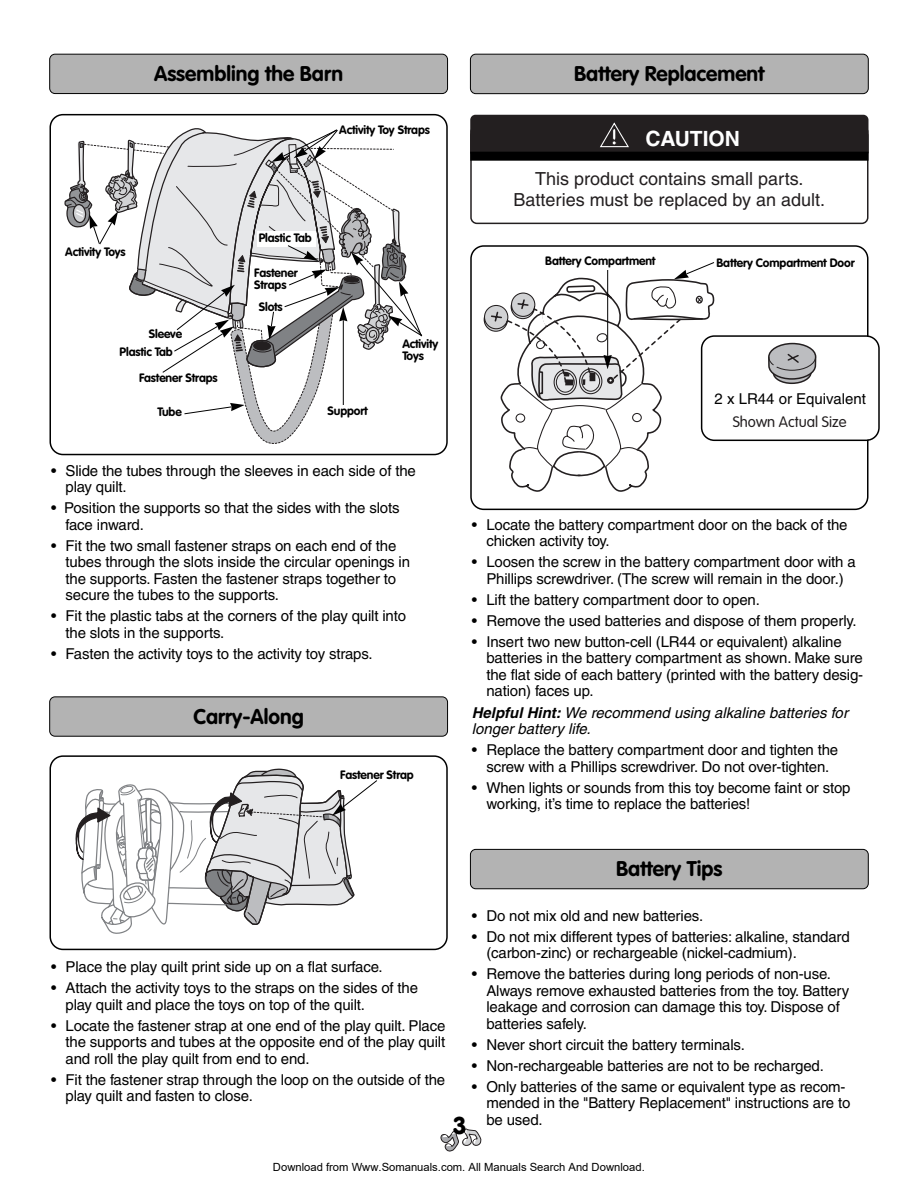
<style>
.page{position:relative;width:918px;height:1188px;background:#fff}
.page>*{position:absolute;margin:0;border:0;box-sizing:border-box;transform-origin:0 0}
.t1{font:900 24px "VAG Rounded";color:#000}
.t2{font:700 21px "VAG Rounded";color:#000}
.t3{font:700 21px "Helvetica";color:#fff}
.t4{font:18px/21px "Helvetica";color:#231f20;text-align:center}
.t5{font:15px/16.5px "Helvetica";letter-spacing:-.01em;color:#000}
.t6{font:italic 15px/16.5px "Helvetica";color:#000}
.t7{font:300 15px "VAG Rounded";color:#231f20}
.t8{font:700 12px/12px "VAG Rounded";letter-spacing:-.01em;color:#000}
.t9{font:11.25px "Arial";color:#000}
.s1{font-weight:700}
</style>
<div class="page">
<div style="left:50px;top:114px;width:398px;height:341px;border:2px solid #000;border-radius:13px"></div>
<div style="left:470px;top:245px;width:398px;height:265px;border:2px solid #000;border-radius:13px"></div>
<div style="left:50px;top:755px;width:398px;height:195px;border:2px solid #000;border-radius:13px"></div>
<svg style="left:71px;top:757px;width:307px;height:177px"></svg>
<svg style="left:483px;top:262px;width:232px;height:230px"></svg>
<svg style="left:64px;top:128px;width:359px;height:316px"></svg>
<div style="left:50px;top:54px;width:397px;height:39px;background:#b3b3b3;border-radius:5px"></div>
<div style="left:49px;top:54px;width:399px;height:40px;border:1px solid #000;border-radius:5px"></div>
<div style="left:471px;top:54px;width:397px;height:39px;background:#b3b3b3;border-radius:5px"></div>
<div style="left:470px;top:54px;width:398px;height:40px;border:1px solid #000;border-radius:5px"></div>
<div style="left:471px;top:850px;width:397px;height:39px;background:#b3b3b3;border-radius:5px"></div>
<div style="left:470px;top:849px;width:398px;height:40px;border:1px solid #000;border-radius:5px"></div>
<div style="left:50px;top:697px;width:397px;height:39px;background:#b3b3b3;border-radius:5px"></div>
<div style="left:49px;top:697px;width:399px;height:39px;border:1px solid #000;border-radius:5px"></div>
<div style="left:702px;top:337px;width:176px;height:103px;background:#fff;border-radius:12px"></div>
<svg style="left:768px;top:342px;width:49px;height:43px"></svg>
<div style="left:701px;top:335px;width:179px;height:106px;border:2px solid #000;border-radius:13px"></div>
<div style="left:470px;top:115px;width:398px;height:42px;background:#231f20;border-radius:5px"></div>
<div style="left:470px;top:129px;width:398px;height:95px;border:2px solid #231f20;border-radius:6px"></div>
<div style="left:470px;top:126px;width:398px;height:31px;background:#231f20;border-radius:5px"></div>
<div style="left:470px;top:152px;width:398px;height:9px;background:#000"></div>
<svg style="left:600px;top:122px;width:29px;height:26px"></svg>
<svg style="left:440px;top:1128px;width:41px;height:24px"></svg>
<h2 class="t2" style="left:154px;top:65px;width:190px">Assembling the Barn</h2>
<h2 class="t2" style="left:574px;top:65px;width:192px">Battery Replacement</h2>
<p class="t8" style="left:65px;top:247px;width:62px">Activity Toys</p>
<p class="t8" style="left:149px;top:329px;width:35px">Sleeve</p>
<p class="t8" style="left:120px;top:347px;width:55px">Plastic Tab</p>
<p class="t8" style="left:339px;top:125px;width:92px">Activity Toy Straps</p>
<p class="t8" style="left:259px;top:233px;width:55px">Plastic Tab</p>
<p class="t8" style="left:254px;top:268px;width:45px">Fastener<br>Straps</p>
<p class="t8" style="left:259px;top:301px;width:25px">Slots</p>
<p class="t8" style="left:402px;top:338px;width:37px;line-height:12.8px">Activity<br>Toys</p>
<p class="t8" style="left:139px;top:372px;width:80px">Fastener Straps</p>
<p class="t8" style="left:158px;top:407px;width:26px">Tube</p>
<p class="t8" style="left:328px;top:405px;width:42px">Support</p>
<p class="t5" style="left:66px;top:464px;width:352px;text-indent:-15px">• Slide the tubes through the sleeves in each side of the play quilt.</p>
<p class="t5" style="left:66px;top:501px;width:336px;text-indent:-15px">• Position the supports so that the sides with the slots face inward.</p>
<p class="t5" style="left:66px;top:539px;width:346px;text-indent:-15px">• Fit the two small fastener straps on each end of the tubes through the slots inside the circular openings in the supports. Fasten the fastener straps together to secure the tubes to the supports.</p>
<p class="t5" style="left:66px;top:609px;width:342px;text-indent:-15px">• Fit the plastic tabs at the corners of the play quilt into the slots in the supports.</p>
<p class="t5" style="left:51px;top:647px;width:323px">• Fasten the activity toys to the activity toy straps.</p>
<h2 class="t2" style="left:193px;top:708px;width:112px">Carry-Along</h2>
<p class="t8" style="left:340px;top:770px;width:75px">Fastener Strap</p>
<h2 class="t3" style="left:645px;top:131px;width:96px">CAUTION</h2>
<p class="t4" style="left:513px;top:170px;width:313px">This product contains small parts.<br>Batteries must be replaced by an adult.</p>
<p class="t8" style="left:545px;top:256px;width:112px">Battery Compartment</p>
<p class="t8" style="left:717px;top:258px;width:140px">Battery Compartment Door</p>
<p class="t5" style="left:715px;top:392px;width:153px">2 x LR44 or Equivalent</p>
<p class="t7" style="left:733px;top:416px;width:115px">Shown Actual Size</p>
<p class="t5" style="left:486px;top:518px;width:363px;text-indent:-15px">• Locate the battery compartment door on the back of the chicken activity toy.</p>
<p class="t5" style="left:472px;top:555px;width:385px;text-align:center">• Loosen the screw in the battery compartment door with a<br>Phillips screwdriver. (The screw will remain in the door.)</p>
<p class="t5" style="left:472px;top:593px;width:290px">• Lift the battery compartment door to open.</p>
<p class="t5" style="left:472px;top:614px;width:386px">• Remove the used batteries and dispose of them properly.</p>
<p class="t5" style="left:486px;top:635px;width:378px;text-indent:-15px">• Insert two new button-cell (LR44 or equivalent) alkaline batteries in the battery compartment as shown. Make sure the flat side of each battery (printed with the battery desig&shy;nation) faces up.</p>
<p class="t6" style="left:472px;top:705px;width:378px"><span class="s1">Helpful Hint:</span> We recommend using alkaline batteries for longer battery life.</p>
<p class="t5" style="left:472px;top:743px;width:368px;text-align:center">• Replace the battery compartment door and tighten the screw with a Phillips screwdriver. Do not over-tighten.</p>
<p class="t5" style="left:486px;top:780px;width:366px;text-indent:-15px">• When lights or sounds from this toy become faint or stop working, it’s time to replace the batteries!</p>
<h2 class="t2" style="left:616px;top:860px;width:108px">Battery Tips</h2>
<p class="t5" style="left:472px;top:909px;width:233px">• Do not mix old and new batteries.</p>
<p class="t5" style="left:486px;top:930px;width:365px;text-indent:-15px">• Do not mix different types of batteries: alkaline, standard (carbon-zinc) or rechargeable (nickel-cadmium).</p>
<p class="t5" style="left:486px;top:967px;width:365px;text-indent:-15px">• Remove the batteries during long periods of non-use.<br>Always remove exhausted batteries from the toy. Battery leakage and corrosion can damage this toy. Dispose of batteries safely.</p>
<p class="t5" style="left:472px;top:1038px;width:275px">• Never short circuit the battery terminals.</p>
<p class="t5" style="left:472px;top:1059px;width:354px">• Non-rechargeable batteries are not to be recharged.</p>
<p class="t5" style="left:486px;top:1080px;width:366px;text-indent:-15px">• Only batteries of the same or equivalent type as recom&shy;mended in the "Battery Replacement" instructions are to be used.</p>
<p class="t5" style="left:51px;top:960px;width:333px">• Place the play quilt print side up on a flat surface.</p>
<p class="t5" style="left:66px;top:981px;width:354px;text-indent:-15px">• Attach the activity toys to the straps on the sides of the play quilt and place the toys on top of the quilt.</p>
<p class="t5" style="left:66px;top:1019px;width:381px;text-align:justify;text-indent:-15px">• Locate the fastener strap at one end of the play quilt. Place the supports and tubes at the opposite end of the play quilt and roll the play quilt from end to end.</p>
<p class="t5" style="left:66px;top:1073px;width:381px;text-indent:-15px">• Fit the fastener strap through the loop on the outside of the play quilt and fasten to close.</p>
<h1 class="t1" style="left:454px;top:1116px;width:14px">3</h1>
<p class="t9" style="left:273px;top:1160px;width:373px">Download from Www.Somanuals.com. All Manuals Search And Download.</p>
</div>
